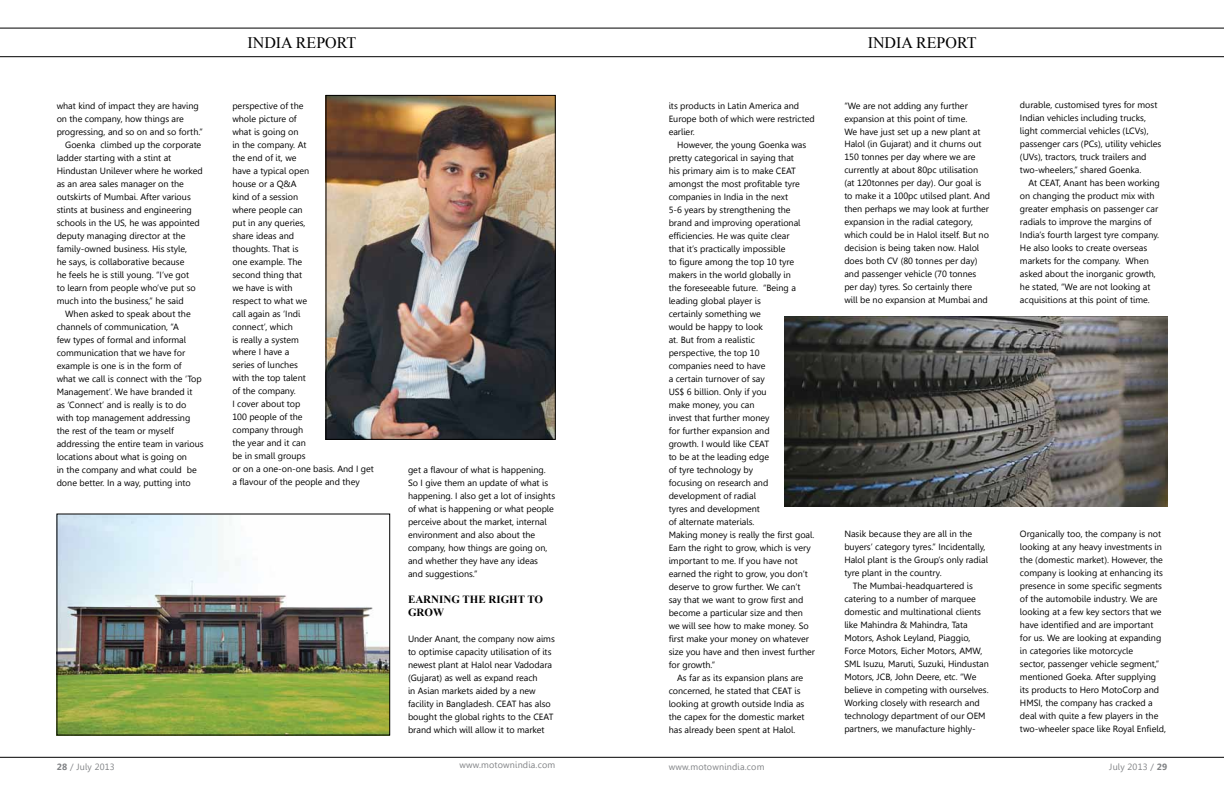
<style>
.page{position:relative;width:1224px;height:792px;background:#fff}
.page>*{position:absolute;margin:0;border:0;box-sizing:border-box;transform-origin:0 0}
.t1{font:16px "Times New Roman";color:#000}
.t2{font:700 11px/13px "Times New Roman";color:#000}
.t3{font:9px/13px "Gisha";color:#000}
.t4{font:9px "Gisha";letter-spacing:.02em;color:#808285}
.s1{font-weight:700}
</style>
<div class="page">
<hr style="left:0;top:56px;width:1224px;height:1px;background:#000">
<hr style="left:0;top:28px;width:1224px;height:1px;background:#000">
<hr style="left:0;top:757px;width:1224px;height:1px;background:#000">
<img style="left:59px;top:516px;width:329px;height:217px">
<img style="left:328px;top:97px;width:226px;height:341px">
<div style="left:326px;top:95px;width:230px;height:345px;border:1px solid #000"></div>
<img style="left:785px;top:317px;width:382px;height:190px">
<p class="t3" style="left:57px;top:99px;width:144px">what kind of impact they are having</p>
<p class="t3" style="left:57px;top:112px;width:129px">on the company, how things are</p>
<p class="t3" style="left:57px;top:125px;width:148px">progressing, and so on and so forth.”</p>
<p class="t3" style="left:65px;top:138px;width:138px">Goenka climbed up the corporate</p>
<p class="t3" style="left:57px;top:151px;width:116px">ladder starting with a stint at</p>
<p class="t3" style="left:57px;top:164px;width:148px">Hindustan Unilever where he worked</p>
<p class="t3" style="left:57px;top:177px;width:129px">as an area sales manager on the</p>
<p class="t3" style="left:57px;top:190px;width:136px">outskirts of Mumbai. After various</p>
<p class="t3" style="left:57px;top:203px;width:137px">stints at business and engineering</p>
<p class="t3" style="left:57px;top:216px;width:145px">schools in the US, he was appointed</p>
<p class="t3" style="left:57px;top:229px;width:130px">deputy managing director at the</p>
<p class="t3" style="left:57px;top:242px;width:132px">family-owned business. His style,</p>
<p class="t3" style="left:57px;top:255px;width:129px">he says, is collaborative because</p>
<p class="t3" style="left:57px;top:268px;width:134px">he feels he is still young. “I’ve got</p>
<p class="t3" style="left:57px;top:281px;width:141px">to learn from people who’ve put so</p>
<p class="t3" style="left:57px;top:294px;width:129px">much into the business,” he said</p>
<p class="t3" style="left:65px;top:307px;width:127px">When asked to speak about the</p>
<p class="t3" style="left:57px;top:320px;width:124px">channels of communication, “A</p>
<p class="t3" style="left:57px;top:333px;width:131px">few types of formal and informal</p>
<p class="t3" style="left:57px;top:346px;width:130px">communication that we have for</p>
<p class="t3" style="left:57px;top:359px;width:127px">example is one is in the form of</p>
<p class="t3" style="left:57px;top:372px;width:147px">what we call is connect with the ‘Top</p>
<p class="t3" style="left:57px;top:385px;width:137px">Management’. We have branded it</p>
<p class="t3" style="left:57px;top:398px;width:131px">as ‘Connect’ and is really is to do</p>
<p class="t3" style="left:57px;top:411px;width:135px">with top management addressing</p>
<p class="t3" style="left:57px;top:424px;width:119px">the rest of the team or myself</p>
<p class="t3" style="left:57px;top:437px;width:148px">addressing the entire team in various</p>
<p class="t3" style="left:57px;top:450px;width:132px">locations about what is going on</p>
<p class="t3" style="left:57px;top:463px;width:142px">in the company and what could be</p>
<p class="t3" style="left:57px;top:476px;width:136px">done better. In a way, putting into</p>
<h1 class="t1" style="left:247px;top:32px;width:110px">INDIA REPORT</h1>
<h1 class="t1" style="left:868px;top:32px;width:110px">INDIA REPORT</h1>
<p class="t3" style="left:232px;top:99px;width:143px">perspective of the<br>whole picture of<br>what is going on<br>in the company. At<br>the end of it, we<br>have a typical open<br>house or a Q&amp;A<br>kind of a session<br>where people can<br>put in any queries,<br>share ideas and<br>thoughts. That is<br>one example. The<br>second thing that<br>we have is with<br>respect to what we<br>call again as ‘Indi<br>connect’, which<br>is really a system<br>where I have a<br>series of lunches<br>with the top talent<br>of the company.<br>I cover about top<br>100 people of the<br>company through<br>the year and it can<br>be in small groups<br>or on a one-on-one basis. And I get a flavour of the people and they</p>
<p class="t3" style="left:408px;top:463px;width:149px">get a flavour of what is happening.<br>So I give them an update of what is happening. I also get a lot of insights of what is happening or what people perceive about the market, internal environment and also about the company, how things are going on, and whether they have any ideas and suggestions.”</p>
<p class="t2" style="left:408px;top:592px;width:137px">EARNING THE RIGHT TO<br>GROW</p>
<p class="t3" style="left:408px;top:632px;width:148px">Under Anant, the company now aims to optimise capacity utilisation of its newest plant at Halol near Vadodara (Gujarat) as well as expand reach<br>in Asian markets aided by a new facility in Bangladesh. CEAT has also bought the global rights to the CEAT brand which will allow it to market</p>
<p class="t3" style="left:669px;top:99px;width:148px">its products in Latin America and<br>Europe both of which were restricted earlier.</p>
<p class="t3" style="left:669px;top:138px;width:148px;text-indent:9px">However, the young Goenka was pretty categorical in saying that<br>his primary aim is to make CEAT amongst the most profitable tyre companies in India in the next<br>5-6 years by strengthening the brand and improving operational efficiencies. He was quite clear<br>that it’s practically impossible<br>to figure among the top 10 tyre makers in the world globally in<br>the foreseeable future. “Being a leading global player is<br>certainly something we<br>would be happy to look<br>at. But from a realistic<br>perspective, the top 10<br>companies need to have<br>a certain turnover of say<br>US$ 6 billion. Only if you<br>make money, you can<br>invest that further money<br>for further expansion and<br>growth. I would like CEAT<br>to be at the leading edge<br>of tyre technology by<br>focusing on research and development of radial<br>tyres and development<br>of alternate materials.<br>Making money is really the first goal.<br>Earn the right to grow, which is very important to me. If you have not earned the right to grow, you don’t deserve to grow further. We can’t say that we want to grow first and become a particular size and then we will see how to make money. So first make your money on whatever size you have and then invest further for growth.”</p>
<p class="t3" style="left:669px;top:671px;width:137px;text-indent:9px">As far as its expansion plans are concerned, he stated that CEAT is looking at growth outside India as the capex for the domestic market has already been spent at Halol.</p>
<p class="t3" style="left:844px;top:99px;width:147px">“We are not adding any further expansion at this point of time.<br>We have just set up a new plant at Halol (in Gujarat) and it churns out 150 tonnes per day where we are currently at about 80pc utilisation (at 120tonnes per day). Our goal is to make it a 100pc utilsed plant. And then perhaps we may look at further expansion in the radial category, which could be in Halol itself. But no decision is being taken now. Halol does both CV (80 tonnes per day) and passenger vehicle (70 tonnes per day) tyres. So certainly there<br>will be no expansion at Mumbai and</p>
<p class="t3" style="left:844px;top:528px;width:129px">Nasik because they are all in the</p>
<p class="t3" style="left:844px;top:541px;width:143px">buyers’ category tyres.” Incidentally,</p>
<p class="t3" style="left:844px;top:554px;width:145px">Halol plant is the Group’s only radial</p>
<p class="t3" style="left:844px;top:567px;width:99px">tyre plant in the country.</p>
<p class="t3" style="left:853px;top:580px;width:122px">The Mumbai-headquartered is</p>
<p class="t3" style="left:844px;top:593px;width:133px">catering to a number of marquee</p>
<p class="t3" style="left:844px;top:606px;width:138px">domestic and multinational clients</p>
<p class="t3" style="left:844px;top:619px;width:125px">like Mahindra &amp; Mahindra, Tata</p>
<p class="t3" style="left:844px;top:632px;width:128px">Motors, Ashok Leyland, Piaggio,</p>
<p class="t3" style="left:844px;top:645px;width:140px">Force Motors, Eicher Motors, AMW,</p>
<p class="t3" style="left:844px;top:658px;width:146px">SML Isuzu, Maruti, Suzuki, Hindustan</p>
<p class="t3" style="left:844px;top:671px;width:134px">Motors, JCB, John Deere, etc. “We</p>
<p class="t3" style="left:844px;top:684px;width:146px">believe in competing with ourselves.</p>
<p class="t3" style="left:844px;top:697px;width:137px">Working closely with research and</p>
<p class="t3" style="left:844px;top:710px;width:143px">technology department of our OEM</p>
<p class="t3" style="left:844px;top:723px;width:133px">partners, we manufacture highly-</p>
<p class="t3" style="left:1020px;top:99px;width:143px">durable, customised tyres for most Indian vehicles including trucks, light commercial vehicles (LCVs), passenger cars (PCs), utility vehicles (UVs), tractors, truck trailers and two-wheelers,” shared Goenka.</p>
<p class="t3" style="left:1020px;top:177px;width:141px;text-indent:9px">At CEAT, Anant has been working on changing the product mix with greater emphasis on passenger car radials to improve the margins of India’s fourth largest tyre company.<br>He also looks to create overseas markets for the company. When asked about the inorganic growth, he stated, “We are not looking at acquisitions at this point of time.</p>
<p class="t3" style="left:1020px;top:528px;width:148px">Organically too, the company is not looking at any heavy investments in the (domestic market). However, the company is looking at enhancing its presence in some specific segments of the automobile industry. We are looking at a few key sectors that we have identified and are important for us. We are looking at expanding in categories like motorcycle<br>sector, passenger vehicle segment,” mentioned Goeka. After supplying its products to Hero MotoCorp and HMSI, the company has cracked a deal with quite a few players in the two-wheeler space like Royal Enfield,</p>
<p class="t4" style="left:57px;top:762px;width:59px"><span class="s1">28</span> / July 2013</p>
<p class="t4" style="left:460px;top:759px;width:97px">www.motownindia.com</p>
<p class="t4" style="left:669px;top:762px;width:97px">www.motownindia.com</p>
<p class="t4" style="left:1109px;top:762px;width:59px">July 2013 / <span class="s1">29</span></p>
</div>
